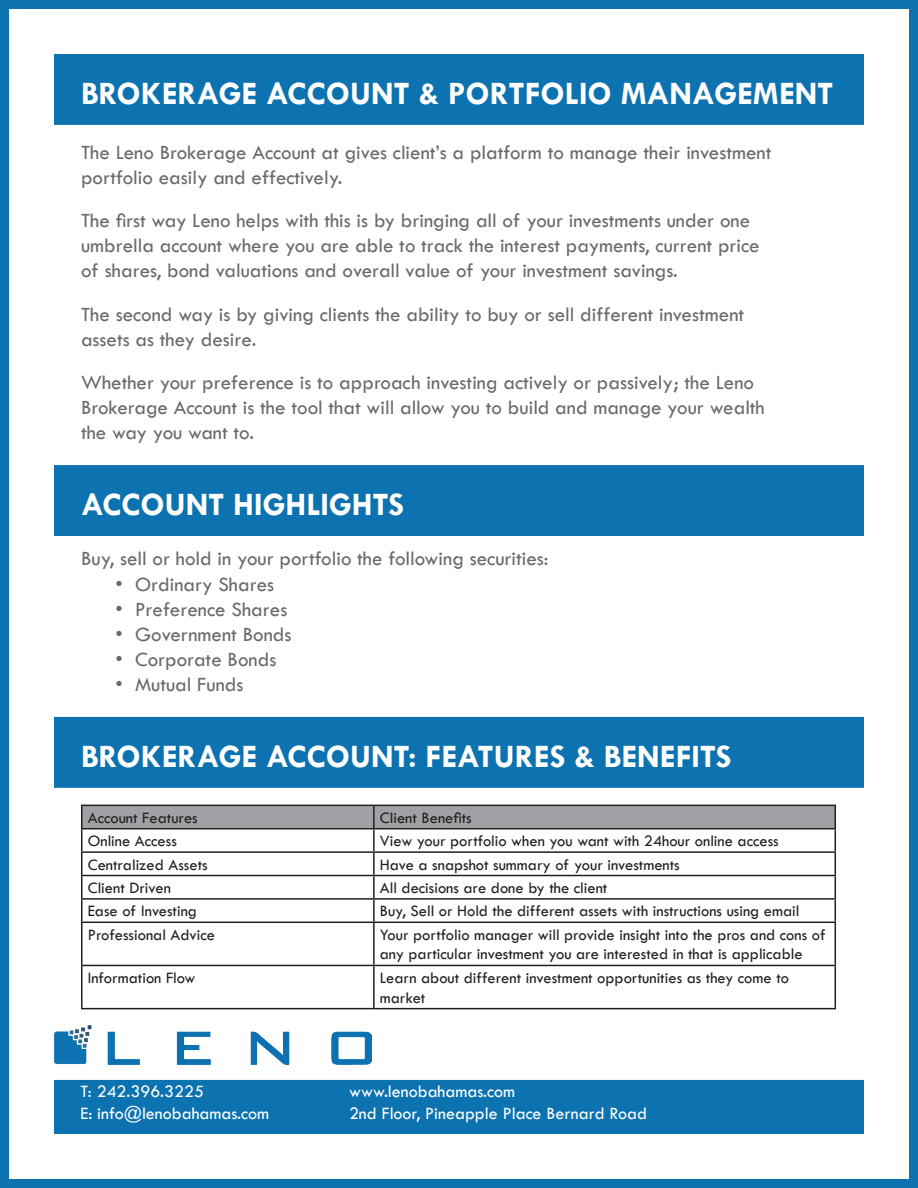
<style>
.page{position:relative;width:918px;height:1188px;background:#fff}
.page>*{position:absolute;margin:0;border:0;box-sizing:border-box;transform-origin:0 0}
.t1{font:700 33px "Tw Cen";color:#fff}
.t2{font:21px/25.2px "Tw Cen";color:#696a6d}
.t3{font:18px/21.6px "Tw Cen";color:#fff}
.t4{font:16.5px/19.8px "Tw Cen";color:#231f20}
</style>
<div class="page">
<div style="left:54px;top:1080px;width:810px;height:54px;background:#0d72b0"></div>
<div style="left:54px;top:54px;width:810px;height:71px;background:#0d72b0;border:2px solid #0d72b0"></div>
<img style="left:54px;top:1025px;width:317px;height:39px">
<div style="left:54px;top:465px;width:810px;height:71px;background:#0d72b0;border:2px solid #0d72b0"></div>
<div style="left:0;top:0;width:918px;height:1188px;border:9px solid #0d72b0"></div>
<svg style="left:81px;top:805px;width:755px;height:117px"></svg>
<hr style="left:81px;top:922px;width:293px;height:1px;background:#231f20">
<hr style="left:81px;top:923px;width:1px;height:42px;background:#231f20">
<hr style="left:374px;top:922px;width:462px;height:1px;background:#231f20">
<hr style="left:373px;top:923px;width:2px;height:42px;background:#231f20">
<hr style="left:835px;top:923px;width:1px;height:42px;background:#231f20">
<hr style="left:81px;top:965px;width:293px;height:1px;background:#231f20">
<hr style="left:81px;top:966px;width:1px;height:42px;background:#231f20">
<hr style="left:374px;top:965px;width:462px;height:1px;background:#231f20">
<hr style="left:373px;top:966px;width:2px;height:42px;background:#231f20">
<hr style="left:835px;top:966px;width:1px;height:42px;background:#231f20">
<hr style="left:81px;top:1008px;width:293px;height:1px;background:#231f20">
<hr style="left:374px;top:1008px;width:462px;height:1px;background:#231f20">
<div style="left:54px;top:717px;width:810px;height:71px;background:#0d72b0;border:2px solid #0d72b0"></div>
<h1 class="t1" style="left:81px;top:74px;width:754px">BROKERAGE ACCOUNT &amp; PORTFOLIO MANAGEMENT</h1>
<p class="t2" style="left:81px;top:139px;width:692px">The Leno Brokerage Account at gives client’s a platform to manage their investment portfolio easily and effectively.</p>
<p class="t2" style="left:81px;top:208px;width:680px">The first way Leno helps with this is by bringing all of your investments under one umbrella account where you are able to track the interest payments, current price of shares, bond valuations and overall value of your investment savings.</p>
<p class="t2" style="left:81px;top:301px;width:665px">The second way is by giving clients the ability to buy or sell different investment assets as they desire.</p>
<p class="t2" style="left:81px;top:370px;width:685px">Whether your preference is to approach investing actively or passively; the Leno<br>Brokerage Account is the tool that will allow you to build and manage your wealth the way you want to.</p>
<h1 class="t1" style="left:81px;top:485px;width:325px">ACCOUNT HIGHLIGHTS</h1>
<p class="t2" style="left:81px;top:546px;width:469px">Buy, sell or hold in your portfolio the following securities:</p>
<p class="t2" style="left:116px;top:571px;width:160px">• Ordinary Shares</p>
<p class="t2" style="left:116px;top:596px;width:173px">• Preference Shares</p>
<p class="t2" style="left:116px;top:622px;width:178px">• Government Bonds</p>
<p class="t2" style="left:116px;top:647px;width:162px">• Corporate Bonds</p>
<p class="t2" style="left:116px;top:672px;width:129px">• Mutual Funds</p>
<h1 class="t1" style="left:81px;top:736px;width:652px">BROKERAGE ACCOUNT: FEATURES &amp; BENEFITS</h1>
<p class="t4" style="left:88px;top:808px;width:112px">Account Features</p>
<p class="t4" style="left:380px;top:808px;width:93px">Client Benefits</p>
<p class="t4" style="left:88px;top:831px;width:91px">Online Access</p>
<p class="t4" style="left:380px;top:831px;width:400px">View your portfolio when you want with 24hour online access</p>
<p class="t4" style="left:88px;top:854px;width:121px">Centralized Assets</p>
<p class="t4" style="left:380px;top:854px;width:301px">Have a snapshot summary of your investments</p>
<p class="t4" style="left:88px;top:878px;width:85px">Client Driven</p>
<p class="t4" style="left:380px;top:878px;width:229px">All decisions are done by the client</p>
<p class="t4" style="left:88px;top:901px;width:111px">Ease of Investing</p>
<p class="t4" style="left:380px;top:901px;width:421px">Buy, Sell or Hold the different assets with instructions using email</p>
<p class="t4" style="left:88px;top:924px;width:129px">Professional Advice</p>
<p class="t4" style="left:380px;top:924px;width:447px">Your portfolio manager will provide insight into the pros and cons of any particular investment you are interested in that is applicable</p>
<p class="t4" style="left:88px;top:968px;width:109px">Information Flow</p>
<p class="t4" style="left:380px;top:968px;width:411px">Learn about different investment opportunities as they come to market</p>
<p class="t3" style="left:80px;top:1081px;width:190px">T: 242.396.3225<br>E: info@lenobahamas.com</p>
<p class="t3" style="left:349px;top:1081px;width:299px">www.lenobahamas.com<br>2nd Floor, Pineapple Place Bernard Road</p>
</div>
